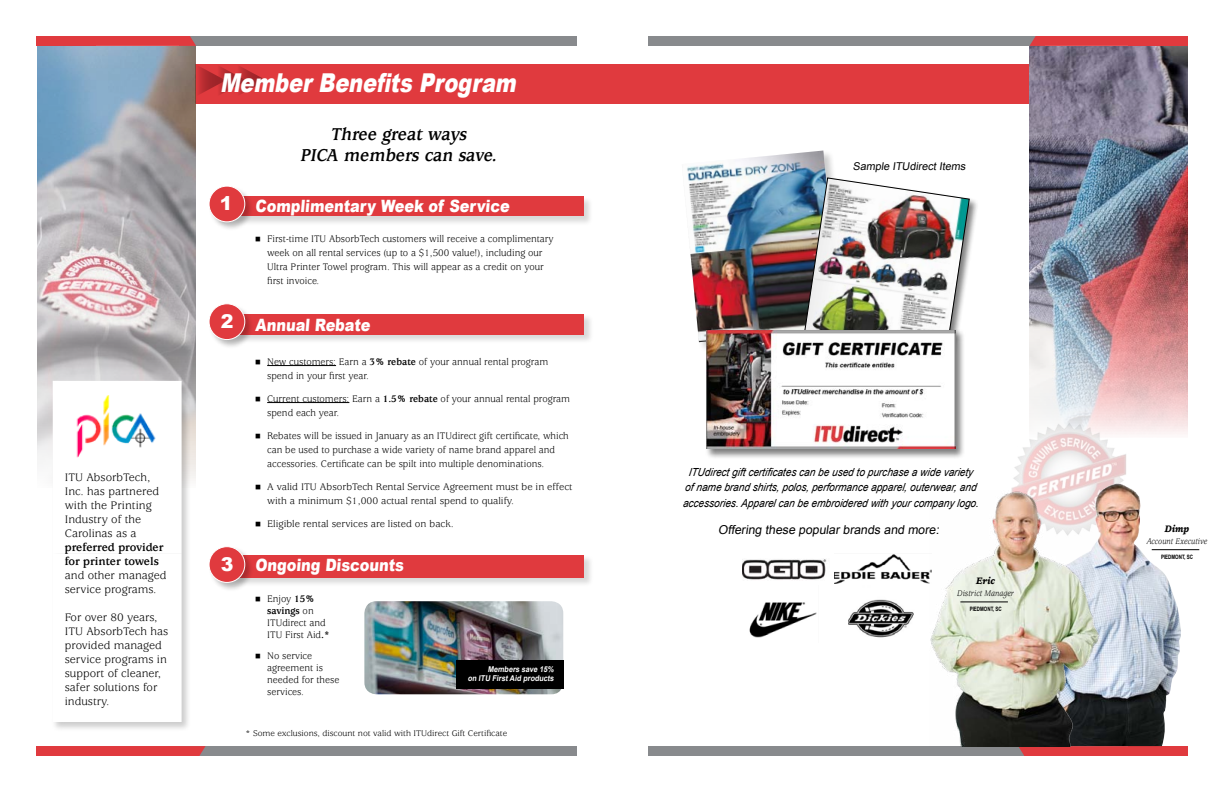
<style>
.page{position:relative;width:1224px;height:792px;background:#fff}
.page>*{position:absolute;margin:0;border:0;box-sizing:border-box;transform-origin:0 0}
.t1{font:italic 900 26px "Arial";color:#fff;scale:.8 1}
.t2{font:italic 700 19px/21.2px "Usherwood Std";color:#000;text-align:center;scale:.94 1}
.t3{font:900 19px "Arial";color:#fff}
.t4{font:900 17px "Arial";color:#fff;scale:.85 1}
.t5{font:12.3px "Arial";color:#000}
.t6{font:12px/14px "Usherwood Std";color:#000}
.t7{font:700 12px/14px "Usherwood Std";color:#000}
.t8{font:italic 11.2px/15.6px "Arial";color:#000;text-align:center;scale:.9 1}
.t9{font:10.8px "Arial";color:#000}
.t10{font:10.5px/14px "Usherwood Std";color:#000;scale:.95 1}
.t11{font:10.5px/14px "Usherwood Std";color:#000}
.t12{font:italic 900 10.3px "Usherwood Std";color:#000;scale:.9 1}
.t13{font:9px "Usherwood Std";color:#000}
.t14{font:italic 9px "Usherwood Std";color:#000;scale:.9 1}
.t15{font:700 8px/9px "Arial";color:#fff;text-align:right;scale:.9 1}
.t16{font:700 6px "Arial";color:#000;scale:.75 1}
.s1{font-size:19px}
.s2{font-weight:700}
.s3{font-size:11px}
</style>
<div class="page">
<div style="left:36px;top:36px;width:126px;height:9px;background:#e03a3e"></div>
<img style="left:687px;top:150px;width:146px;height:192px">
<div style="left:196px;top:65px;width:866px;height:39px;background:#e03a3e"></div>
<div style="left:180px;top:36px;width:397px;height:10px;background:#888a8d"></div>
<svg style="left:96px;top:36px;width:100px;height:10px"></svg>
<div style="left:37px;top:36px;width:59px;height:10px;background:#e03a3e"></div>
<div style="left:36px;top:746px;width:59px;height:10px;background:#e03a3e"></div>
<div style="left:180px;top:746px;width:397px;height:10px;background:#888a8d"></div>
<svg style="left:96px;top:746px;width:110px;height:10px"></svg>
<div style="left:37px;top:746px;width:59px;height:10px;background:#e03a3e"></div>
<img style="left:38px;top:46px;width:158px;height:433px">
<svg style="left:198px;top:66px;width:69px;height:29px"></svg>
<img style="left:1030px;top:46px;width:158px;height:388px">
<div style="left:648px;top:36px;width:396px;height:10px;background:#888a8d"></div>
<svg style="left:1030px;top:36px;width:99px;height:10px"></svg>
<div style="left:1129px;top:36px;width:59px;height:10px;background:#e03a3e"></div>
<div style="left:648px;top:746px;width:397px;height:10px;background:#888a8d"></div>
<svg style="left:1018px;top:746px;width:111px;height:10px"></svg>
<div style="left:1129px;top:746px;width:59px;height:10px;background:#e03a3e"></div>
<div style="left:220px;top:554px;width:373px;height:33px;background:#000;opacity:.15"></div>
<div style="left:220px;top:555px;width:364px;height:23px;background:#e03a3e"></div>
<hr style="left:267px;top:365px;width:69px;height:1px;background:#000">
<hr style="left:267px;top:402px;width:82px;height:1px;background:#000">
<div style="left:220px;top:314px;width:373px;height:30px;background:#000;opacity:.15"></div>
<div style="left:220px;top:314px;width:364px;height:21px;background:#e03a3e"></div>
<div style="left:209px;top:304px;width:45px;height:45px;background:#000;opacity:.25"></div>
<div style="left:209px;top:304px;width:36px;height:36px;background:#e03a3e;border-radius:50%"></div>
<div style="left:209px;top:304px;width:36px;height:36px;border:1px solid #fff;border-radius:50%"></div>
<div style="left:209px;top:547px;width:45px;height:45px;background:#000;opacity:.25"></div>
<div style="left:209px;top:547px;width:36px;height:35px;background:#e03a3e;border-radius:50%"></div>
<div style="left:209px;top:547px;width:36px;height:36px;border:1px solid #fff;border-radius:50%"></div>
<div style="left:216px;top:196px;width:378px;height:30px;background:#000;opacity:.15"></div>
<div style="left:217px;top:197px;width:367px;height:19px;background:#e03a3e"></div>
<div style="left:209px;top:186px;width:45px;height:45px;background:#000;opacity:.25"></div>
<div style="left:209px;top:186px;width:36px;height:36px;background:#e03a3e;border-radius:50%"></div>
<div style="left:209px;top:186px;width:36px;height:36px;border:1px solid #fff;border-radius:50%"></div>
<img style="left:749px;top:602px;width:68px;height:36px">
<div style="left:52px;top:380px;width:140px;height:352px;background:#000;opacity:.2"></div>
<svg style="left:53px;top:381px;width:129px;height:341px"></svg>
<img style="left:742px;top:559px;width:85px;height:21px">
<img style="left:834px;top:554px;width:95px;height:29px">
<img style="left:848px;top:599px;width:66px;height:39px">
<div style="left:799px;top:177px;width:180px;height:213px;background:#000;opacity:.5"></div>
<img style="left:800px;top:178px;width:169px;height:203px">
<div style="left:705px;top:329px;width:261px;height:130px;background:#000;opacity:.5"></div>
<img style="left:706px;top:330px;width:249px;height:119px">
<img style="left:364px;top:601px;width:199px;height:93px">
<div style="left:456px;top:661px;width:107px;height:28px;background:#000"></div>
<img style="left:1011px;top:419px;width:118px;height:71px">
<img style="left:1024px;top:483px;width:159px;height:263px">
<img style="left:929px;top:490px;width:174px;height:256px">
<hr style="left:1152px;top:550px;width:47px;height:1px;background:#000">
<hr style="left:960px;top:602px;width:48px;height:1px;background:#000">
<img style="left:66px;top:393px;width:97px;height:66px">
<p class="t6" style="left:65px;top:471px;width:96px">ITU AbsorbTech,<br>Inc. has partnered with the Printing<br>Industry of the<br>Carolinas as a</p>
<p class="t7" style="left:65px;top:541px;width:100px">preferred provider for printer towels</p>
<p class="t6" style="left:65px;top:569px;width:103px">and other managed service programs.</p>
<p class="t6" style="left:65px;top:611px;width:105px">For over 80 years,<br>ITU AbsorbTech has provided managed service programs in support of cleaner, safer solutions for industry.</p>
<h1 class="t1" style="left:220px;top:64px;width:379px">MemberBenefits Program</h1>
<h2 class="t2" style="left:300px;top:124px;width:214px">Three great ways<br>PICA members can save.</h2>
<h3 class="t4" style="left:220px;top:194px;width:344px"><span class="s1">1</span> Complimentary Week of Service</h3>
<p class="t10" style="left:267px;top:232px;width:303px">First-time ITU AbsorbTech customers will receive a complimentary week on all rental services (up to a $1,500 value!), including our Ultra Printer Towel program. This will appear as a credit on your first invoice.</p>
<h2 class="t3" style="left:221px;top:308px;width:14px">2</h2>
<h2 class="t3" style="left:221px;top:551px;width:14px">3</h2>
<h3 class="t4" style="left:255px;top:312px;width:139px">Annual Rebate</h3>
<p class="t10" style="left:267px;top:355px;width:297px">New customers: Earn a <span class="s2">3% rebate</span> of your annual rental program spend in your first year.</p>
<p class="t10" style="left:267px;top:392px;width:320px">Current customers: Earn a <span class="s2">1.5% rebate</span> of your annual rental program spend each year.</p>
<p class="t10" style="left:267px;top:429px;width:319px">Rebates will be issued in January as an ITUdirect gift certificate, which can be used to purchase a wide variety of name brand apparel and accessories. Certificate can be spilt into multiple denominations.</p>
<p class="t11" style="left:267px;top:480px;width:307px">A valid ITU AbsorbTech Rental Service Agreement must be in effect with a minimum $1,000 actual rental spend to qualify.</p>
<p class="t11" style="left:267px;top:517px;width:188px">Eligible rental services are listed on back<span class="s3">.</span></p>
<h3 class="t4" style="left:255px;top:553px;width:179px">Ongoing Discounts</h3>
<p class="t10" style="left:267px;top:594px;width:67px;line-height:12px">Enjoy <span class="s2">15% savings</span> on<br>ITUdirect and<br>ITU First Aid<span class="s2">.*</span></p>
<p class="t10" style="left:267px;top:651px;width:78px;line-height:12px">No service agreement is needed for these services.</p>
<p class="t15" style="left:468px;top:665px;width:99px">Members save 15%<br>on ITU FirstAid products</p>
<p class="t13" style="left:246px;top:729px;width:263px">* Some exclusions, discount not valid with ITUdirect Gift Certificate</p>
<p class="t9" style="left:853px;top:159px;width:116px">Sample ITUdirect Items</p>
<p class="t8" style="left:683px;top:464px;width:333px">ITUdirect gift certificates can be used to p urchase a wide variety<br>of name brand shirts, polos, performance apparel, outerwear, and accessories.Apparel can be embroidered with your company logo.</p>
<p class="t5" style="left:718px;top:522px;width:225px">Offering these popular brands and more:</p>
<p class="t12" style="left:976px;top:575px;width:23px">Eric</p>
<p class="t14" style="left:957px;top:589px;width:65px">District Manager</p>
<p class="t16" style="left:970px;top:605px;width:44px">PIEDMONT, SC</p>
<p class="t12" style="left:984px;top:583px;width:26px">Matt</p>
<p class="t12" style="left:1165px;top:523px;width:29px">Dimp</p>
<p class="t14" style="left:1147px;top:536px;width:69px">Account Executive</p>
<p class="t16" style="left:1161px;top:553px;width:44px">PIEDMONT, SC</p>
</div>
